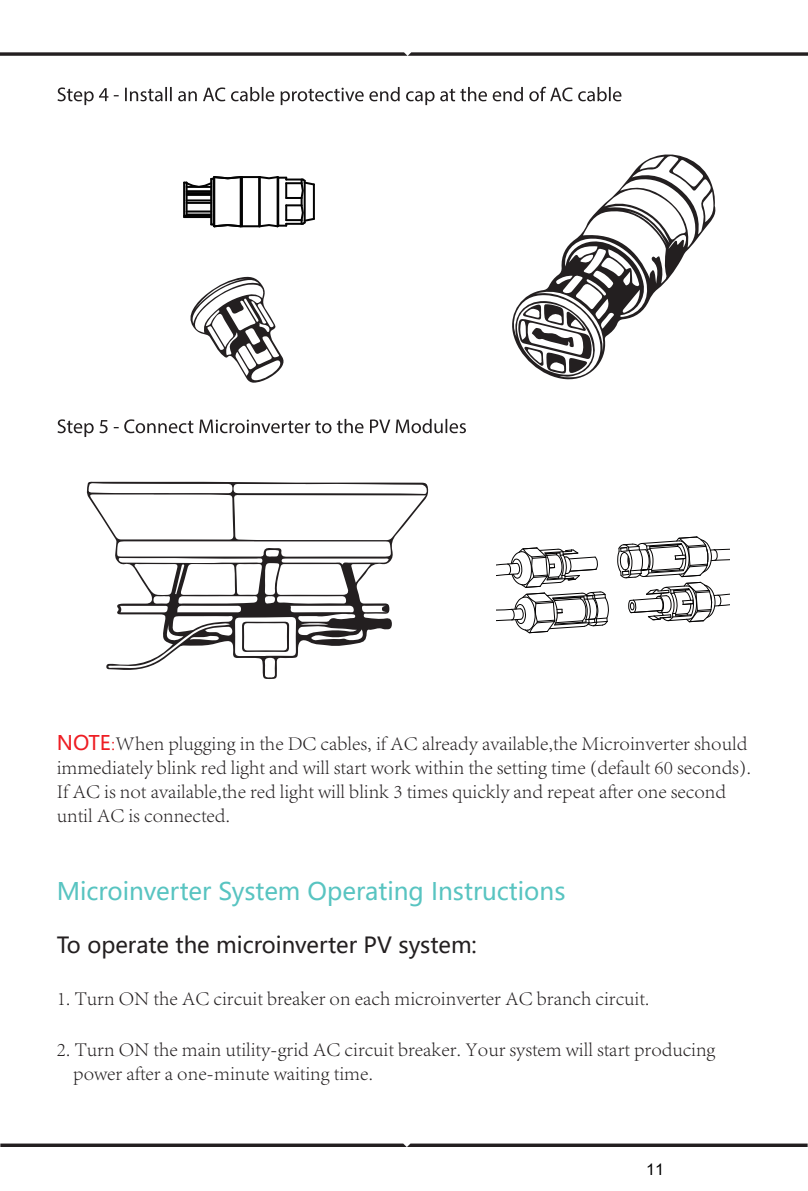
<style>
.page{position:relative;width:808px;height:1191px;background:#fff}
.page>*{position:absolute;margin:0;border:0;box-sizing:border-box;transform-origin:0 0}
.t1{font:24px "Microsoft Ya Hei";color:#58c4c1}
.t2{font:22px "Microsoft Ya Hei";color:#231f20}
.t3{font:300 20px/24px "Adobe Song Std";color:#231f20}
.t4{font:16px "Arial";color:#000}
.s1{font-family:"Microsoft Ya Hei";font-weight:400;color:#ee1d23}
.s2{color:#ee1d23}
</style>
<div class="page">
<svg style="left:58px;top:87px;width:563px;height:18px"></svg>
<svg style="left:58px;top:419px;width:408px;height:18px"></svg>
<svg style="left:190px;top:276px;width:94px;height:107px"></svg>
<svg style="left:512px;top:154px;width:203px;height:225px"></svg>
<svg style="left:518px;top:304px;width:74px;height:70px"></svg>
<svg style="left:496px;top:547px;width:113px;height:86px"></svg>
<svg style="left:617px;top:536px;width:112px;height:86px"></svg>
<svg style="left:87px;top:482px;width:341px;height:197px"></svg>
<svg style="left:242px;top:621px;width:47px;height:31px"></svg>
<hr style="left:183px;top:183px;width:2px;height:34px;background:#030303">
<svg style="left:184px;top:176px;width:131px;height:52px"></svg>
<svg style="left:0;top:52px;width:808px;height:4px;background:#423f3f"></svg>
<svg style="left:0;top:1143px;width:808px;height:4px;background:#423e3f"></svg>
<p class="t3" style="left:57px;top:731px;width:696px"><span class="s1">NOTE</span><span class="s2">:</span>When plugging in the DC cables, if AC already available,the Microinverter should immediately blink red light and will start work within the setting time (default 60 seconds).<br>If AC is not available,the red light will blink 3 times quickly and repeat after one second until AC is connected.</p>
<p class="t1" style="left:57px;top:875px;width:510px">Microinverter System Operating Instructions</p>
<p class="t2" style="left:57px;top:930px;width:422px">To operate the microinverter PV system:</p>
<p class="t3" style="left:57px;top:986px;width:594px">1. Turn ON the AC circuit breaker on each microinverter AC branch circuit.</p>
<p class="t3" style="left:73px;top:1037px;width:644px;text-indent:-17px">2. Turn ON the main utility-grid AC circuit breaker. Your system will start producing power after a one-minute waiting time.</p>
<p class="t4" style="left:646px;top:1158px;width:19px">11</p>
</div>
